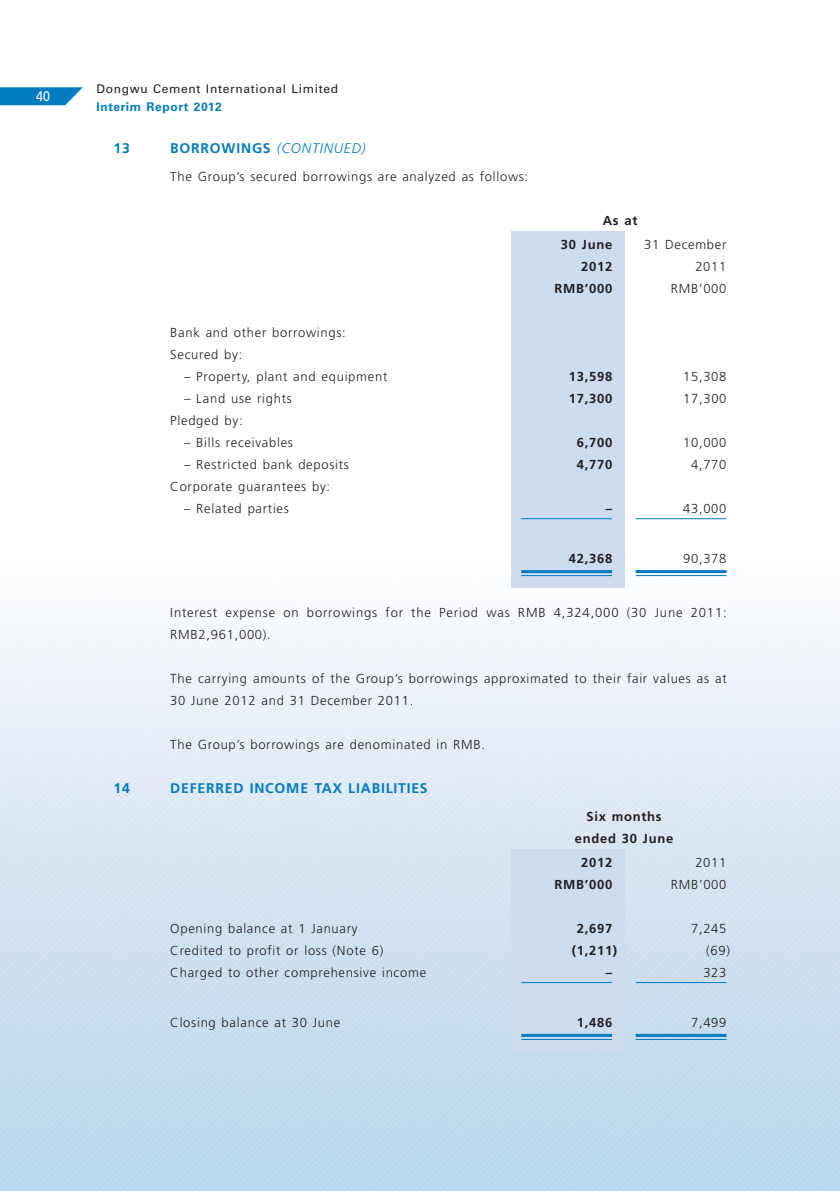
<style>
.page{position:relative;width:840px;height:1191px;background:#fff}
.page>*{position:absolute;margin:0;border:0;box-sizing:border-box;transform-origin:0 0}
.t1{font:700 14px "Frutiger LT Std";letter-spacing:.055em;color:#007cc2}
.t2{font:italic 300 14px "Frutiger LT Std";color:#007cc2}
.t3{font:14px "Univers LT Std";color:#fff;scale:.9 1}
.t4{font:300 13px/22px "Frutiger LT Std";letter-spacing:.055em;color:#231f20}
.t5{font:700 13px/24px "Frutiger LT Std";letter-spacing:.055em;color:#231f20}
.t6{font:12px "Univers LT Std";letter-spacing:.055em;color:#231f20}
.t7{font:700 12px "Univers LT Std";letter-spacing:.055em;color:#007cc2}
.s1{font-weight:300;font-style:italic}
</style>
<div class="page">
<img style="left:0;top:231px;width:840px;height:960px">
<svg style="left:0;top:87px;width:83px;height:18px"></svg>
<div style="left:510px;top:231px;width:114px;height:356px;background:#cddbef"></div>
<hr style="left:521px;top:518px;width:90px;height:1px;background:#007cc2">
<hr style="left:635px;top:518px;width:91px;height:1px;background:#007cc2">
<hr style="left:521px;top:570px;width:90px;height:3px;background:#007cc2">
<hr style="left:521px;top:575px;width:90px;height:1px;background:#007cc2">
<hr style="left:635px;top:570px;width:91px;height:3px;background:#007cc2">
<hr style="left:635px;top:575px;width:91px;height:1px;background:#007cc2">
<div style="left:510px;top:849px;width:114px;height:202px;background:#cddbef"></div>
<hr style="left:521px;top:982px;width:90px;height:1px;background:#007cc2">
<hr style="left:635px;top:982px;width:91px;height:1px;background:#007cc2">
<hr style="left:521px;top:1034px;width:90px;height:3px;background:#007cc2">
<hr style="left:521px;top:1039px;width:90px;height:1px;background:#007cc2">
<hr style="left:635px;top:1034px;width:91px;height:3px;background:#007cc2">
<hr style="left:635px;top:1039px;width:91px;height:1px;background:#007cc2">
<p class="t3" style="left:36px;top:88px;width:17px">40</p>
<p class="t6" style="left:96px;top:81px;width:243px">Dongwu Cement International Limited</p>
<p class="t7" style="left:96px;top:99px;width:127px">Interim Report 2012</p>
<p class="t1" style="left:113px;top:140px;width:18px">13</p>
<p class="t1" style="left:170px;top:140px;width:141px">BORROWI NGS <span class="s1">(CONTIN</span></p>
<p class="t2" style="left:333px;top:141px;width:33px">UED)</p>
<p class="t4" style="left:170px;top:166px;width:359px">The Group’s secured borrowings are analyzed as follows:</p>
<p class="t5" style="left:560px;top:209px;width:78px;text-indent:42px">AS AT<br>30 JUNE</p>
<p class="t4" style="left:643px;top:234px;width:84px">31 December</p>
<p class="t5" style="left:580px;top:255px;width:33px">2012</p>
<p class="t4" style="left:695px;top:256px;width:33px">2011</p>
<p class="t5" style="left:554px;top:277px;width:59px">RM B’000</p>
<p class="t4" style="left:670px;top:278px;width:57px">RMB’000</p>
<p class="t4" style="left:170px;top:322px;width:177px">Bank and other borrowings:<br>Secured by:</p>
<p class="t4" style="left:184px;top:366px;width:205px">– Property, plant and equipment</p>
<p class="t5" style="left:568px;top:365px;width:45px">13,598</p>
<p class="t4" style="left:682px;top:366px;width:45px">15,308</p>
<p class="t4" style="left:184px;top:388px;width:109px">– Land use rights</p>
<p class="t5" style="left:568px;top:387px;width:45px">17,300</p>
<p class="t4" style="left:682px;top:388px;width:45px">17,300</p>
<p class="t4" style="left:170px;top:410px;width:74px">Pledged by:</p>
<p class="t4" style="left:184px;top:432px;width:110px">– Bills receivables</p>
<p class="t5" style="left:576px;top:431px;width:37px">6,700</p>
<p class="t4" style="left:682px;top:432px;width:45px">10,000</p>
<p class="t4" style="left:184px;top:454px;width:166px">– Restricted bank deposits</p>
<p class="t5" style="left:576px;top:453px;width:37px">4,770</p>
<p class="t4" style="left:690px;top:454px;width:37px">4,770</p>
<p class="t4" style="left:170px;top:476px;width:161px">Corporate guarantees by:</p>
<p class="t4" style="left:184px;top:498px;width:106px">– Related parties</p>
<p class="t5" style="left:605px;top:497px;width:8px">–</p>
<p class="t4" style="left:682px;top:498px;width:45px">43,000</p>
<p class="t5" style="left:568px;top:547px;width:45px">42,368</p>
<p class="t4" style="left:682px;top:548px;width:45px">90,378</p>
<p class="t4" style="left:170px;top:602px;width:557px">Interest expense on borrowings for the Period was RMB 4,324,000 (30 June 2011:<br>RMB2,961,000).</p>
<p class="t4" style="left:170px;top:668px;width:557px">The carrying amounts of the Group’s borrowings approximated to their fair values as at<br>30 June 2012 and 31 December 2011.</p>
<p class="t4" style="left:170px;top:734px;width:316px">The Group’s borrowings are denominated in RMB.</p>
<p class="t1" style="left:113px;top:780px;width:18px">14</p>
<p class="t1" style="left:170px;top:780px;width:259px">DEFERRED INCOME TAX LIABI LITIES</p>
<p class="t5" style="left:574px;top:805px;width:100px;line-height:22px;text-align:center">SIX MONTHS<br>ENDED 30 JUNE</p>
<p class="t5" style="left:580px;top:850px;width:33px">2012</p>
<p class="t4" style="left:695px;top:851px;width:33px">2011</p>
<p class="t5" style="left:554px;top:872px;width:59px">RM B’000</p>
<p class="t4" style="left:670px;top:873px;width:57px">RMB’000</p>
<p class="t4" style="left:170px;top:917px;width:189px">Opening balance at 1 January</p>
<p class="t5" style="left:576px;top:916px;width:37px">2,697</p>
<p class="t4" style="left:690px;top:917px;width:37px">7,245</p>
<p class="t4" style="left:170px;top:939px;width:214px">Credited to profit or loss (Note 6)</p>
<p class="t5" style="left:571px;top:938px;width:47px">(1,211)</p>
<p class="t4" style="left:705px;top:939px;width:25px">(69)</p>
<p class="t4" style="left:170px;top:961px;width:257px">Charged to other comprehensive income</p>
<p class="t5" style="left:605px;top:960px;width:8px">–</p>
<p class="t4" style="left:703px;top:961px;width:25px">323</p>
<p class="t4" style="left:170px;top:1011px;width:171px">Closing balance at 30 June</p>
<p class="t5" style="left:576px;top:1010px;width:37px">1,486</p>
<p class="t4" style="left:690px;top:1011px;width:37px">7,499</p>
</div>
